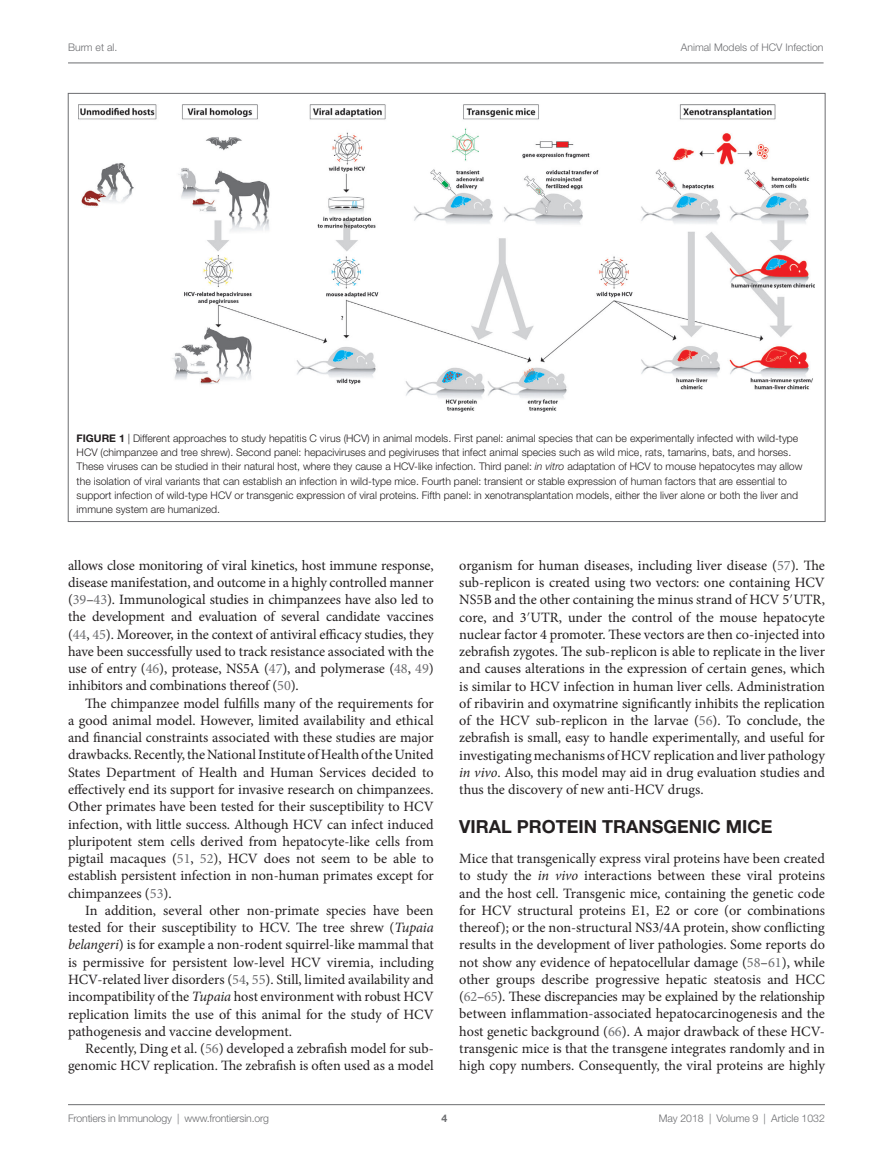
<style>
.page{position:relative;width:893px;height:1170px;background:#fff}
.page>*{position:absolute;margin:0;border:0;box-sizing:border-box;transform-origin:0 0}
.t1{font:700 18px "Helvetica Neue LT Std";color:#231f20}
.t2{font:14.25px/17.2px "Minion Pro";letter-spacing:-.005em;color:#231f20;text-align:justify}
.t3{font:300 10.5px/14.2px "Helvetica Neue LT Std";color:#231f20}
.t4{font:300 10.5px "Helvetica Neue LT Std";color:#6c6d70}
.t5{font:700 10.5px "Helvetica Neue LT Std";color:#231f20}
.t6{font:700 10.5px "Helvetica Neue LT Std";color:#6c6d70}
.s1{font-weight:700}
.s2{font-style:italic}
.s3{color:#6c6d70}
.s4{font-family:"STIX General"}
</style>
<div class="page">
<img style="left:79px;top:105px;width:735px;height:307px">
<hr style="left:68px;top:63px;width:756px;height:1px;background:#6c6d70">
<hr style="left:68px;top:1104px;width:757px;height:1px;background:#6c6d70">
<p class="t4" style="left:68px;top:41px;width:51px">Burm et al.</p>
<p class="t4" style="left:681px;top:41px;width:144px">Animal Models of HCV Infection</p>
<p class="t3" style="left:77px;top:430px;width:727px;text-indent:33px"><span class="s1">E 1</span> | Different approaches to study hepatitis C virus (HCV) in animal models. First panel: animal species that can be experimentally infected with wild-type HCV (chimpanzee and tree shrew). Second panel: hepaciviruses and pegiviruses that infect animal species such as wild mice, rats, tamarins, bats, and horses.<br>These viruses can be studied in their natural host, where they cause a HCV-like infection. Third panel: <span class="s2">in vitro</span> adaptation of HCV to mouse hepatocytes may allow the isolation of viral variants that can establish an infection in wild-type mice. Fourth panel: transient or stable expression of human factors that are essential to support infection of wild-type HCV or transgenic expression of viral proteins. Fifth panel: in xenotransplantation models, either the liver alone or both the liver and immune system are humanized.</p>
<p class="t5" style="left:77px;top:431px;width:18px">FIGUR</p>
<p class="t2" style="left:68px;top:556px;width:367px">allows close monitoring of viral kinetics, host immune response, disease manifestation, and outcome in a highly controlled manner (<span class="s3">39</span>–<span class="s3">43</span>). Immunological studies in chimpanzees have also led to the development and evaluation of several candidate vaccines (<span class="s3">44</span>, <span class="s3">45</span>). Moreover, in the context of antiviral efficacy studies, they have been successfully used to track resistance associated with the use of entry (<span class="s3">46</span>), protease, NS5A (<span class="s3">47</span>), and polymerase (<span class="s3">48</span>, <span class="s3">49</span>) inhibitors and combinations thereof (<span class="s3">50</span>).</p>
<p class="t2" style="left:68px;top:694px;width:367px;text-indent:17px">The chimpanzee model fulfills many of the requirements for a good animal model. However, limited availability and ethical and financial constraints associated with these studies are major drawbacks. Recently, the National Institute of Health of the United States Department of Health and Human Services decided to effectively end its support for invasive research on chimpanzees.<br>Other primates have been tested for their susceptibility to HCV infection, with little success. Although HCV can infect induced pluripotent stem cells derived from hepatocyte-like cells from pigtail macaques (<span class="s3">51</span>, <span class="s3">52</span>), HCV does not seem to be able to establish persistent infection in non-human primates except for chimpanzees (<span class="s3">53</span>).</p>
<p class="t2" style="left:68px;top:901px;width:367px;text-indent:17px">In addition, several other non-primate species have been tested for their susceptibility to HCV. The tree shrew (<span class="s2">Tupaia belangeri</span>) is for example a non-rodent squirrel-like mammal that is permissive for persistent low-level HCV viremia, including HCV-related liver disorders (<span class="s3">54</span>, <span class="s3">55</span>). Still, limited availability and incompatibility of the <span class="s2">Tupaia</span> host environment with robust HCV replication limits the use of this animal for the study of HCV pathogenesis and vaccine development.</p>
<p class="t2" style="left:68px;top:1039px;width:367px;text-align:right">Recently, Ding et al. (<span class="s3">56</span>) developed a zebrafish model for sub&shy;genomic HCV replication. The zebrafish is often used as a model</p>
<p class="t2" style="left:459px;top:556px;width:367px">organism for human diseases, including liver disease (<span class="s3">57</span>). The sub-replicon is created using two vectors: one containing HCV NS5B and the other containing the minus strand of HCV 5<span class="s4">′</span>UTR, core, and 3<span class="s4">′</span>UTR, under the control of the mouse hepatocyte nuclear factor 4 promoter. These vectors are then co-injected into zebrafish zygotes. The sub-replicon is able to replicate in the liver and causes alterations in the expression of certain genes, which is similar to HCV infection in human liver cells. Administration of ribavirin and oxymatrine significantly inhibits the replication of the HCV sub-replicon in the larvae (<span class="s3">56</span>). To conclude, the zebrafish is small, easy to handle experimentally, and useful for investigating mechanisms of HCV replication and liver pathology <span class="s2">in vivo</span>. Also, this model may aid in drug evaluation studies and thus the discovery of new anti-HCV drugs.</p>
<p class="t1" style="left:459px;top:815px;width:313px">VI RAL PROTEI N TRANSGENIC MICE</p>
<p class="t2" style="left:459px;top:849px;width:367px">Mice that transgenically express viral proteins have been created to study the <span class="s2">in vivo</span> interactions between these viral proteins and the host cell. Transgenic mice, containing the genetic code for HCV structural proteins E1, E2 or core (or combinations thereof); or the non-structural NS3/4A protein, show conflicting results in the development of liver pathologies. Some reports do not show any evidence of hepatocellular damage (<span class="s3">58</span>–<span class="s3">61</span>), while other groups describe progressive hepatic steatosis and HCC (<span class="s3">62</span>–<span class="s3">65</span>). These discrepancies may be explained by the relationship between inflammation-associated hepatocarcinogenesis and the host genetic background (<span class="s3">66</span>). A major drawback of these HCV&shy;transgenic mice is that the transgene integrates randomly and in high copy numbers. Consequently, the viral proteins are highly</p>
<p class="t4" style="left:68px;top:1111px;width:203px">Frontiers in Immunology | www.frontiersin.org</p>
<p class="t4" style="left:659px;top:1111px;width:168px">May 2018 | Volume 9 | Article 1032</p>
<p class="t6" style="left:441px;top:1111px;width:7px">4</p>
</div>
